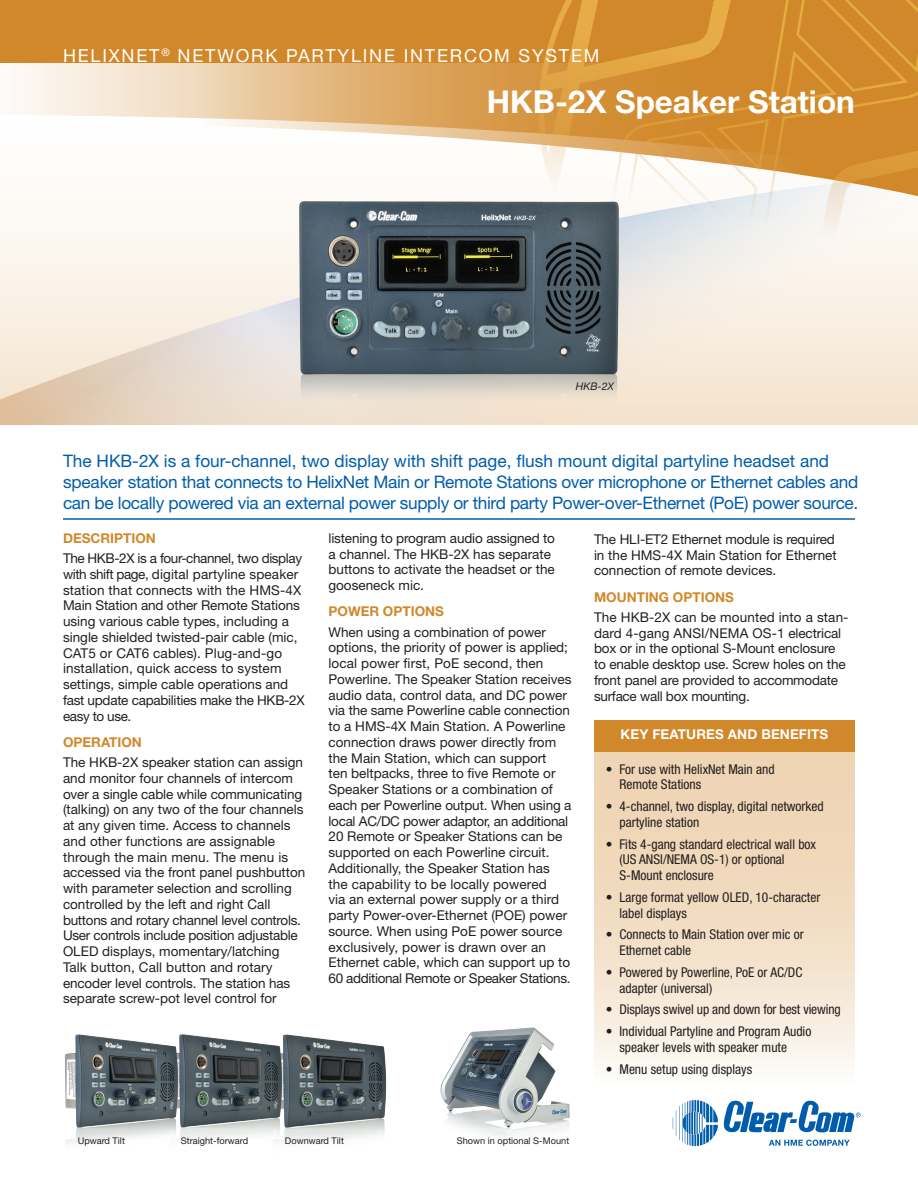
<style>
.page{position:relative;width:918px;height:1188px;background:#fff}
.page>*{position:absolute;margin:0;border:0;box-sizing:border-box;transform-origin:0 0}
.t1{font:700 31.5px "Helvetica Neue LT Std";color:#fff}
.t2{font:18px "Helvetica Neue LT Std";letter-spacing:.1em;color:#fff}
.t3{font:17.25px/21px "Helvetica Neue LT Std";letter-spacing:-.02em;color:#015dab}
.t4{font:13.5px/15.8px "Helvetica Neue LT Std";color:#231f20}
.t5{font:condensed 13.5px/15.8px "Helvetica Neue LT Std";color:#231f20}
.t6{font:700 13.5px "Helvetica Neue LT Std";color:#d1882a}
.t7{font:700 13.5px "Helvetica Neue LT Std";letter-spacing:.01em;color:#fff}
.t8{font:italic 10.5px "Helvetica Neue LT Std";color:#231f20}
.t9{font:9.15px "Helvetica Neue LT Std";color:#231f20}
</style>
<div class="page">
<svg style="left:673px;top:1100px;width:188px;height:46px"></svg>
<svg style="left:0;top:0;width:511px;height:143px;background:#e1b275"></svg>
<svg style="left:0;top:212px;width:918px;height:213px"></svg>
<img style="left:278px;top:201px;width:356px;height:208px">
<div style="left:594px;top:747px;width:261px;height:337px;background:linear-gradient(to bottom,#ebcda6,#fbf5ed)"></div>
<div style="left:594px;top:720px;width:261px;height:32px;background:#d1882a"></div>
<hr style="left:63px;top:518px;width:792px;height:2px;background:#015dab">
<svg style="left:511px;top:0;width:407px;height:375px;background:#d1b287"></svg>
<img style="left:65px;top:1034px;width:322px;height:110px">
<img style="left:440px;top:1027px;width:130px;height:110px">
<h2 class="t2" style="left:63px;top:45px;width:538px">HelixNet<sup>®</sup> Network Partylin e Intercom System</h2>
<h1 class="t1" style="left:487px;top:82px;width:370px">HKB-2X SPEAKER STATION</h1>
<p class="t8" style="left:576px;top:380px;width:40px">HKB-2X</p>
<p class="t3" style="left:63px;top:450px;width:797px">The HKB-2X is a four-channel, two display with shift page, flush mount digital partyline headset and speaker station that connects to HelixNet Main or Remote Stations over microphone or Ethernet cables and can be locally powered via an external power supply or third party Power-over-Ethernet (PoE) power source.</p>
<p class="t4" style="left:328px;top:530px;width:228px">listening to program audio assigned to a channel. The HKB-2X has separate buttons to activate the headset or the gooseneck mic.</p>
<p class="t6" style="left:328px;top:603px;width:117px">POWER OPTIONS</p>
<p class="t4" style="left:328px;top:624px;width:244px">When using a combination of power options, the priority of power is applied; local power first, PoE second, then Powerline. The Speaker Station receives audio data, control data, and DC power via the same Powerline cable connection to a HM S-4X Main Station. A Powerline connection draws power directly from the Main Station, which can support<br>ten beltpacks, three to five Remote or Speaker Stations or a combination of each per Powerline output. When using a local AC/DC power adaptor, an additional 20 Remote or Speaker Stations can be supported on each Powerline circuit.<br>Additionally, the Speaker Station has the capability to be locally powered<br>via an external power supply or a third party Power-over-Ethernet (POE) power source. When using PoE power source exclusively, power is drawn over an Ethernet cable, which can support up to 60 additional Remote or Speaker Stations.</p>
<p class="t6" style="left:63px;top:530px;width:94px">DESCRIPTION</p>
<p class="t4" style="left:63px;top:550px;width:241px">The HKB-2X is a four-channel, two display with shift page, digital partyline speaker station that connects with the HMS-4X M ain Station and other Remote Stations using various cable types, including a single shielded twisted-pair cable (mic, CAT</p>
<p class="t4" style="left:594px;top:531px;width:244px">The HLI -ET2 Ethernet module is required in the HMS-4X Main Station for Ethernet connection of remote devices.</p>
<p class="t6" style="left:594px;top:588px;width:141px">MOUNTING OPTIONS</p>
<p class="t4" style="left:594px;top:609px;width:256px">The HKB-2X can be mounted into a stan&shy;dard 4-gang ANSI/NEMA</p>
<p class="t4" style="left:594px;top:625px;width:253px;text-indent:158px">OS-1 electrical box or in the optional S-Mount enclosure to enable desktop use. Screw holes on the front panel are provided to accommodate surface wall box mounting.</p>
<p class="t4" style="left:63px;top:645px;width:243px;text-indent:79px">6 cables). Plug-and-go installation, quick access to system settings, simple cable operations and fast update capabilities make the HKB-2X easy to use.</p>
<p class="t6" style="left:63px;top:734px;width:80px">OPERATION</p>
<p class="t4" style="left:63px;top:754px;width:244px">The HKB-2X speaker station can assign and monitor four channels of intercom over a single cable while communicating (talking) on any two of the four channels at any given time. Access to channels and other functions are assignable through the main menu. The menu is accessed via the front panel pushbutton with parameter selection and scrolling controlled by the left and right Call buttons and rotary channel level controls.<br>User controls include position adjustable OLE</p>
<p class="t4" style="left:88px;top:645px;width:38px">5 or CAT</p>
<p class="t7" style="left:621px;top:725px;width:209px">KEY FEATURES AND BENEFITS</p>
<p class="t5" style="left:619px;top:761px;width:157px;text-indent:-14px">• For use with HelixNet Main and<br>Remote Stations</p>
<p class="t5" style="left:619px;top:798px;width:206px;text-indent:-14px">• 4-channel, two display, digital networked partyline station</p>
<p class="t5" style="left:619px;top:836px;width:198px;text-indent:-14px">• Fits 4-gang standard electrical wall box (US ANSI/NEMA OS-1) or optional<br>S-Mount enclosure</p>
<p class="t5" style="left:619px;top:889px;width:202px;text-indent:-14px">• Large format yellow OLED, 10-character label displays</p>
<p class="t5" style="left:619px;top:927px;width:186px;text-indent:-14px">• Connects to Main Station over mic or<br>Ethernet cable</p>
<p class="t5" style="left:619px;top:964px;width:184px;text-indent:-14px">• Powered by Powerline, PoE or AC/DC adapter (universal)</p>
<p class="t5" style="left:606px;top:1002px;width:236px">• Displays swivel up and down for best viewing</p>
<p class="t5" style="left:619px;top:1023px;width:193px;text-indent:-14px">• Individual Partyline and Program Audio speaker levels with speaker mute</p>
<p class="t5" style="left:606px;top:1061px;width:148px">• Menu setup using displays</p>
<p class="t4" style="left:63px;top:943px;width:229px;text-indent:26px">D displays, momentary/latching Talk button, Call button and rotary encoder level controls. The station has separate screw-pot level control for</p>
<p class="t9" style="left:78px;top:1135px;width:49px">Upward Tilt</p>
<p class="t9" style="left:181px;top:1135px;width:69px">Straight-forward</p>
<p class="t9" style="left:285px;top:1135px;width:60px">Downward Tilt</p>
<p class="t9" style="left:457px;top:1135px;width:114px">Shown in optional S-Mount</p>
</div>
